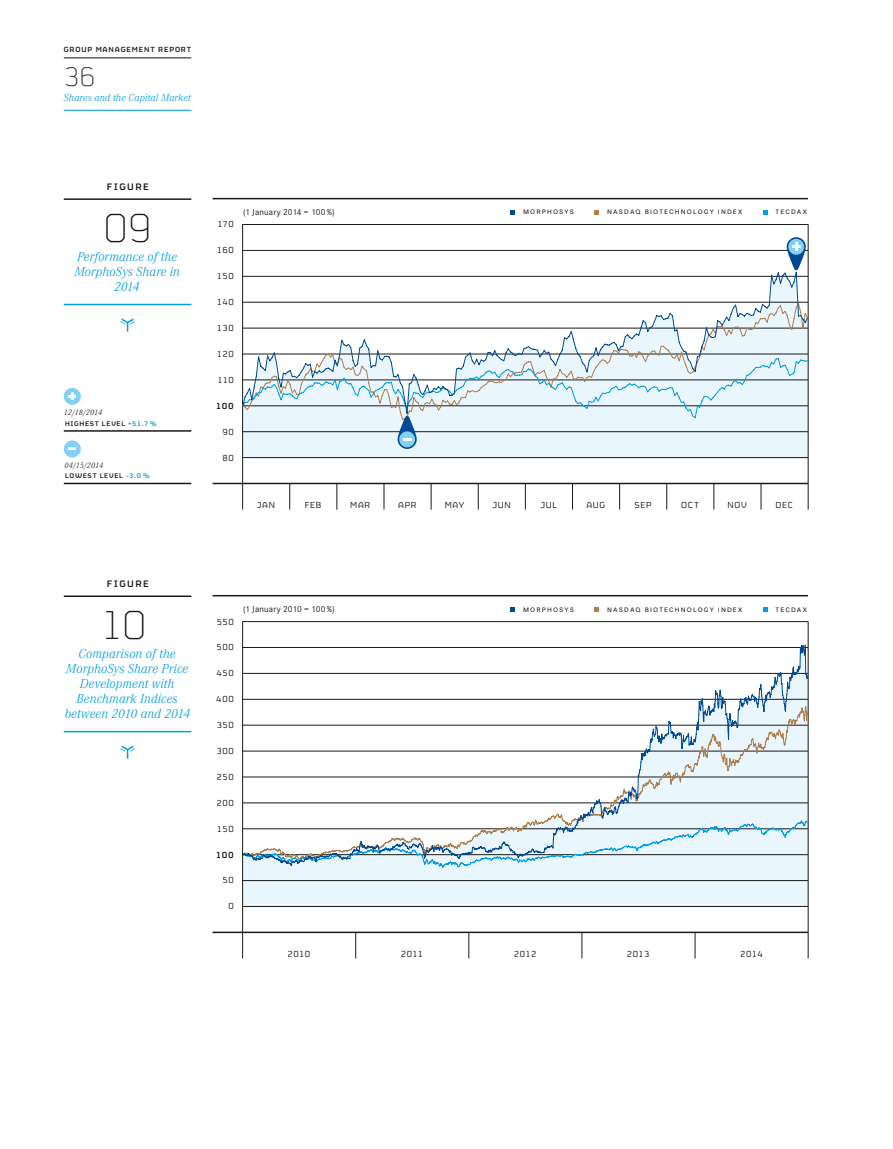
<style>
.page{position:relative;width:893px;height:1149px;background:#fff}
.page>*{position:absolute;margin:0;border:0;box-sizing:border-box;transform-origin:0 0}
.t1{font:300 45px "FS Sinclair";color:#1a1a18}
.t2{font:300 30px "FS Sinclair";color:#1a1a18}
.t3{font:italic 300 13.5px/15px "Corporate A";letter-spacing:.005em;color:#009ee3;text-align:center}
.t4{font:italic 300 10.5px "Corporate A";letter-spacing:.015em;color:#009ee3}
.t5{font:500 10.5px "FS Sinclair";letter-spacing:.135em;color:#1a1a18}
.t6{font:9.75px "FS Sinclair";letter-spacing:.065em;color:#1a1a18}
.t7{font:500 9.75px "FS Sinclair";letter-spacing:.05em;color:#1a1a18}
.t8{font:9px "Corporate SSC";letter-spacing:.125em;color:#1a1a18}
.t9{font:9px "Corporate S";letter-spacing:.02em;color:#1a1a18}
.t10{font:500 8.25px "FS Sinclair";letter-spacing:.095em;color:#1a1a18}
.t11{font:italic 300 8.25px "Corporate A";letter-spacing:-.015em;color:#1a1a18}
.t12{font:500 7.5px "FS Sinclair";letter-spacing:.09em;color:#1a1a18}
.s1{color:#009ee3}
</style>
<div class="page">
<hr style="left:64px;top:57px;width:127px;height:1px;background:#1a1a18">
<hr style="left:64px;top:110px;width:127px;height:1px;background:#009ee3">
<div style="left:243px;top:449px;width:565px;height:8px;background:#eaf6fe"></div>
<hr style="left:242px;top:457px;width:566px;height:1px;background:#1a1a18">
<hr style="left:64px;top:198px;width:127px;height:2px;background:#1a1a18">
<hr style="left:64px;top:304px;width:127px;height:1px;background:#009ee3">
<svg style="left:120px;top:318px;width:15px;height:13px"></svg>
<hr style="left:64px;top:430px;width:127px;height:1px;background:#1a1a18">
<hr style="left:64px;top:482px;width:127px;height:2px;background:#1a1a18">
<div style="left:65px;top:389px;width:15px;height:14px;background:#82d0f5;border-radius:50%"></div>
<div style="left:64px;top:388px;width:17px;height:17px;border:2px solid #82d0f5;border-radius:50%"></div>
<svg style="left:69px;top:392px;width:7px;height:8px"></svg>
<div style="left:65px;top:441px;width:15px;height:15px;background:#82d0f5;border-radius:50%"></div>
<div style="left:64px;top:440px;width:17px;height:17px;border:2px solid #82d0f5;border-radius:50%"></div>
<svg style="left:69px;top:448px;width:7px;height:2px"></svg>
<svg style="left:510px;top:210px;width:5px;height:4px"></svg>
<svg style="left:594px;top:210px;width:5px;height:4px"></svg>
<svg style="left:763px;top:210px;width:4px;height:4px"></svg>
<hr style="left:213px;top:198px;width:595px;height:1px;background:#1a1a18">
<hr style="left:213px;top:482px;width:595px;height:2px;background:#1a1a18">
<svg style="left:289px;top:484px;width:1px;height:25px"></svg>
<svg style="left:337px;top:484px;width:1px;height:25px"></svg>
<svg style="left:384px;top:484px;width:1px;height:25px"></svg>
<svg style="left:431px;top:484px;width:1px;height:25px"></svg>
<svg style="left:478px;top:484px;width:1px;height:25px"></svg>
<svg style="left:525px;top:484px;width:1px;height:25px"></svg>
<svg style="left:572px;top:484px;width:1px;height:25px"></svg>
<svg style="left:619px;top:484px;width:1px;height:25px"></svg>
<svg style="left:666px;top:484px;width:1px;height:25px"></svg>
<svg style="left:714px;top:484px;width:1px;height:25px"></svg>
<svg style="left:761px;top:484px;width:1px;height:25px"></svg>
<hr style="left:242px;top:224px;width:566px;height:1px;background:#1a1a18">
<hr style="left:808px;top:224px;width:1px;height:285px;background:#1a1a18">
<hr style="left:242px;top:224px;width:1px;height:285px;background:#1a1a18">
<svg style="left:242px;top:237px;width:567px;height:212px"></svg>
<div style="left:243px;top:867px;width:565px;height:38px;background:#eaf6fe"></div>
<hr style="left:64px;top:595px;width:127px;height:2px;background:#1a1a18">
<hr style="left:64px;top:730px;width:127px;height:2px;background:#009ee3">
<svg style="left:120px;top:745px;width:15px;height:13px"></svg>
<hr style="left:213px;top:594px;width:595px;height:2px;background:#1a1a18">
<hr style="left:213px;top:931px;width:595px;height:1px;background:#1a1a18">
<hr style="left:242px;top:621px;width:566px;height:1px;background:#1a1a18">
<svg style="left:510px;top:607px;width:5px;height:4px"></svg>
<svg style="left:594px;top:607px;width:5px;height:4px"></svg>
<svg style="left:763px;top:607px;width:4px;height:4px"></svg>
<svg style="left:355px;top:932px;width:1px;height:26px"></svg>
<svg style="left:469px;top:932px;width:1px;height:26px"></svg>
<svg style="left:582px;top:932px;width:1px;height:26px"></svg>
<svg style="left:695px;top:932px;width:1px;height:26px"></svg>
<hr style="left:242px;top:880px;width:566px;height:1px;background:#1a1a18">
<hr style="left:242px;top:905px;width:566px;height:1px;background:#1a1a18">
<hr style="left:808px;top:621px;width:1px;height:337px;background:#1a1a18">
<svg style="left:243px;top:645px;width:565px;height:222px"></svg>
<hr style="left:242px;top:621px;width:1px;height:337px;background:#1a1a18">
<p class="t10" style="left:64px;top:43px;width:129px">GROUP MANAGEMENT REPORT</p>
<h2 class="t2" style="left:64px;top:56px;width:33px">36</h2>
<p class="t4" style="left:64px;top:92px;width:129px">Shares and the Capital Market</p>
<p class="t5" style="left:107px;top:178px;width:44px">FIGURE</p>
<h1 class="t1" style="left:104px;top:196px;width:50px">09</h1>
<p class="t3" style="left:74px;top:249px;width:107px">Performance of the<br>MorphoSys Share in<br>2014</p>
<p class="t11" style="left:64px;top:408px;width:40px">12/18/2014</p>
<p class="t12" style="left:65px;top:417px;width:93px">HIGHEST LEVEL <span class="s1">+51.7 %</span></p>
<p class="t11" style="left:64px;top:460px;width:40px">04/15/2014</p>
<p class="t12" style="left:65px;top:470px;width:86px">LOWEST LEVEL <span class="s1">-3.0 %</span></p>
<p class="t6" style="left:217px;top:217px;width:18px">170</p>
<p class="t6" style="left:217px;top:243px;width:19px">160</p>
<p class="t6" style="left:217px;top:269px;width:19px">150</p>
<p class="t6" style="left:217px;top:295px;width:19px">140</p>
<p class="t6" style="left:217px;top:320px;width:19px">130</p>
<p class="t6" style="left:217px;top:346px;width:18px">120</p>
<p class="t6" style="left:217px;top:372px;width:18px">110</p>
<p class="t7" style="left:216px;top:398px;width:19px">100</p>
<p class="t6" style="left:222px;top:424px;width:13px">90</p>
<p class="t6" style="left:222px;top:450px;width:13px">80</p>
<p class="t9" style="left:243px;top:207px;width:93px">(1 January 2014 = 100%)</p>
<p class="t8" style="left:523px;top:206px;width:52px">morphosys</p>
<p class="t8" style="left:607px;top:206px;width:137px">nasdaq biotechnology index</p>
<p class="t8" style="left:776px;top:206px;width:33px">tecdax</p>
<p class="t6" style="left:257px;top:497px;width:20px">JAN</p>
<p class="t6" style="left:305px;top:497px;width:18px">FEB</p>
<p class="t6" style="left:350px;top:497px;width:21px">MAR</p>
<p class="t6" style="left:398px;top:497px;width:20px">APR</p>
<p class="t6" style="left:445px;top:497px;width:21px">MAY</p>
<p class="t6" style="left:492px;top:497px;width:20px">JUN</p>
<p class="t6" style="left:540px;top:497px;width:18px">JUL</p>
<p class="t6" style="left:586px;top:497px;width:20px">AUG</p>
<p class="t6" style="left:634px;top:497px;width:19px">SEP</p>
<p class="t6" style="left:681px;top:497px;width:19px">OCT</p>
<p class="t6" style="left:728px;top:497px;width:21px">NOV</p>
<p class="t6" style="left:776px;top:497px;width:19px">DEC</p>
<p class="t5" style="left:107px;top:575px;width:44px">FIGURE</p>
<h1 class="t1" style="left:101px;top:593px;width:47px">10</h1>
<p class="t3" style="left:65px;top:646px;width:127px">Comparison of the<br>MorphoSys Share Price<br>Development with<br>Benchmark Indices between 2010 and 2014</p>
<p class="t6" style="left:217px;top:614px;width:19px">550</p>
<p class="t6" style="left:216px;top:640px;width:19px">500</p>
<p class="t6" style="left:217px;top:665px;width:19px">450</p>
<p class="t6" style="left:216px;top:691px;width:19px">400</p>
<p class="t6" style="left:217px;top:717px;width:19px">350</p>
<p class="t6" style="left:216px;top:743px;width:19px">300</p>
<p class="t6" style="left:217px;top:769px;width:19px">250</p>
<p class="t6" style="left:216px;top:795px;width:19px">200</p>
<p class="t6" style="left:217px;top:821px;width:19px">150</p>
<p class="t7" style="left:216px;top:846px;width:19px">100</p>
<p class="t6" style="left:223px;top:872px;width:13px">50</p>
<p class="t6" style="left:229px;top:898px;width:7px">0</p>
<p class="t9" style="left:243px;top:603px;width:93px">(1 January 2010 = 100%)</p>
<p class="t8" style="left:523px;top:603px;width:52px">morphosys</p>
<p class="t8" style="left:607px;top:603px;width:137px">nasdaq biotechnology index</p>
<p class="t8" style="left:776px;top:603px;width:33px">tecdax</p>
<p class="t6" style="left:288px;top:946px;width:24px">2010</p>
<p class="t6" style="left:401px;top:946px;width:24px">2011</p>
<p class="t6" style="left:514px;top:946px;width:24px">2012</p>
<p class="t6" style="left:627px;top:946px;width:24px">2013</p>
<p class="t6" style="left:740px;top:946px;width:24px">2014</p>
</div>
